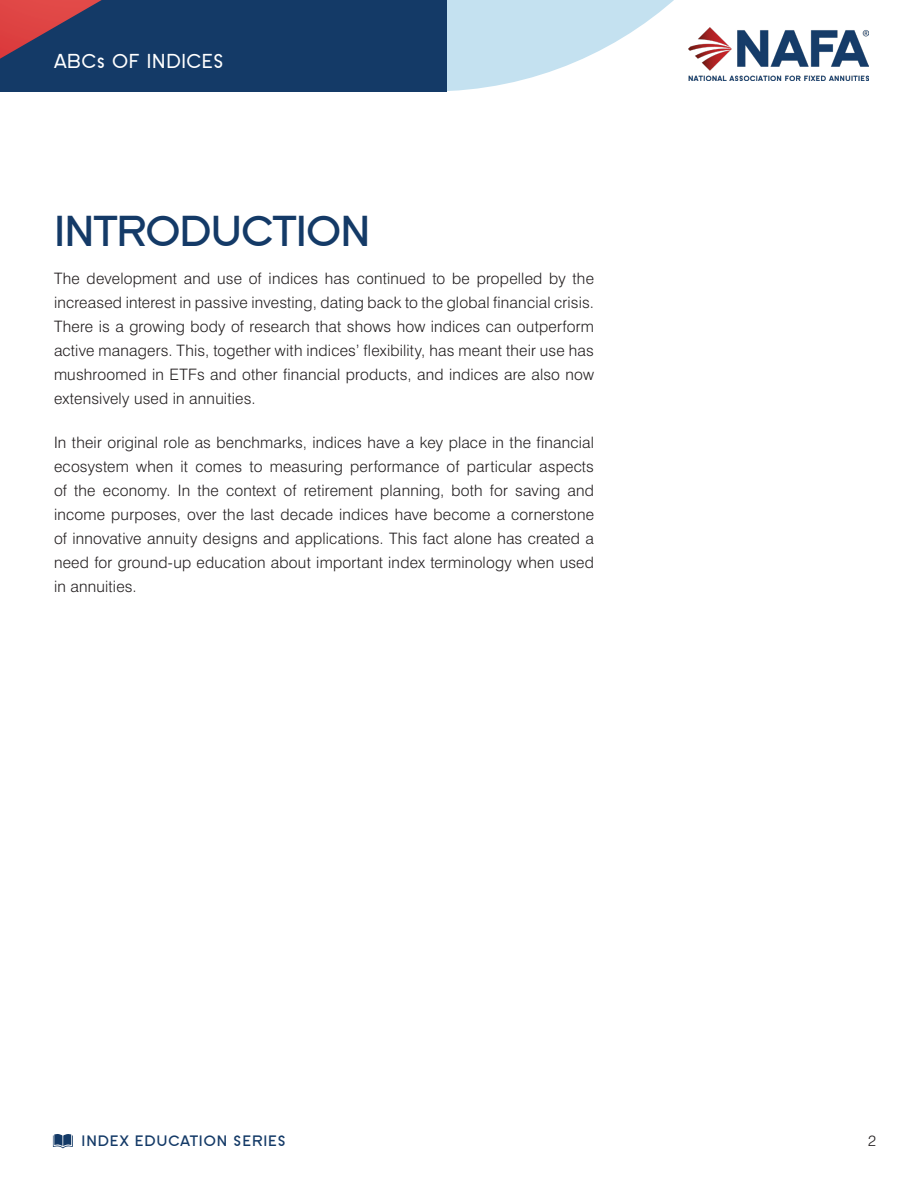
<style>
.page{position:relative;width:918px;height:1188px;background:#fff}
.page>*{position:absolute;margin:0;border:0;box-sizing:border-box;transform-origin:0 0}
.t1{font:700 45px "SF Old Republic";letter-spacing:-.02em;color:#143a67}
.t2{font:21px "SF Old Republic";letter-spacing:.01em;color:#fff}
.t3{font:300 15.75px/24px "Swiss 721 BT";letter-spacing:.01em;color:#231f20;text-align:justify}
.t4{font:700 15.75px "SF Old Republic";letter-spacing:.05em;color:#143a67}
.t5{font:300 15px "Swiss 721 BT";color:#231f20}
</style>
<div class="page">
<svg style="left:446px;top:0;width:243px;height:91px;fill:#c4e1f0"></svg>
<div style="left:0;top:0;width:446px;height:92px;background:#143a67"></div>
<svg style="left:0;top:0;width:102px;height:59px"></svg>
<svg style="left:53px;top:1134px;width:20px;height:14px"></svg>
<img style="left:689px;top:27px;width:180px;height:54px">
<h2 class="t2" style="left:54px;top:50px;width:172px">ABCs OF INDICES</h2>
<h2 class="t1" style="left:54px;top:207px;width:318px">INTRODUCTION</h2>
<p class="t3" style="left:54px;top:266px;width:542px">The development and use of indices has continued to be propelled by the increased interest in passive investing, dating back to the global financial crisis.<br>There is a growing body of research that shows how indices can outperform active managers. This, together with indices’ flexibility, has meant their use has mushroomed in ETFs and other financial products, and indices are also now extensively used in annuities.</p>
<p class="t3" style="left:54px;top:430px;width:542px">In their original role as benchmarks, indices have a key place in the financial ecosystem when it comes to measuring performance of particular aspects of the economy. In the context of retirement planning, both for saving and income purposes, over the last decade indices have become a cornerstone of innovative annuity designs and applications. This fact alone has created a need for ground-up education about important index terminology when used in annuities.</p>
<p class="t4" style="left:82px;top:1133px;width:206px">INDEX EDUCATION SERIES</p>
<p class="t5" style="left:868px;top:1131px;width:9px">2</p>
</div>
